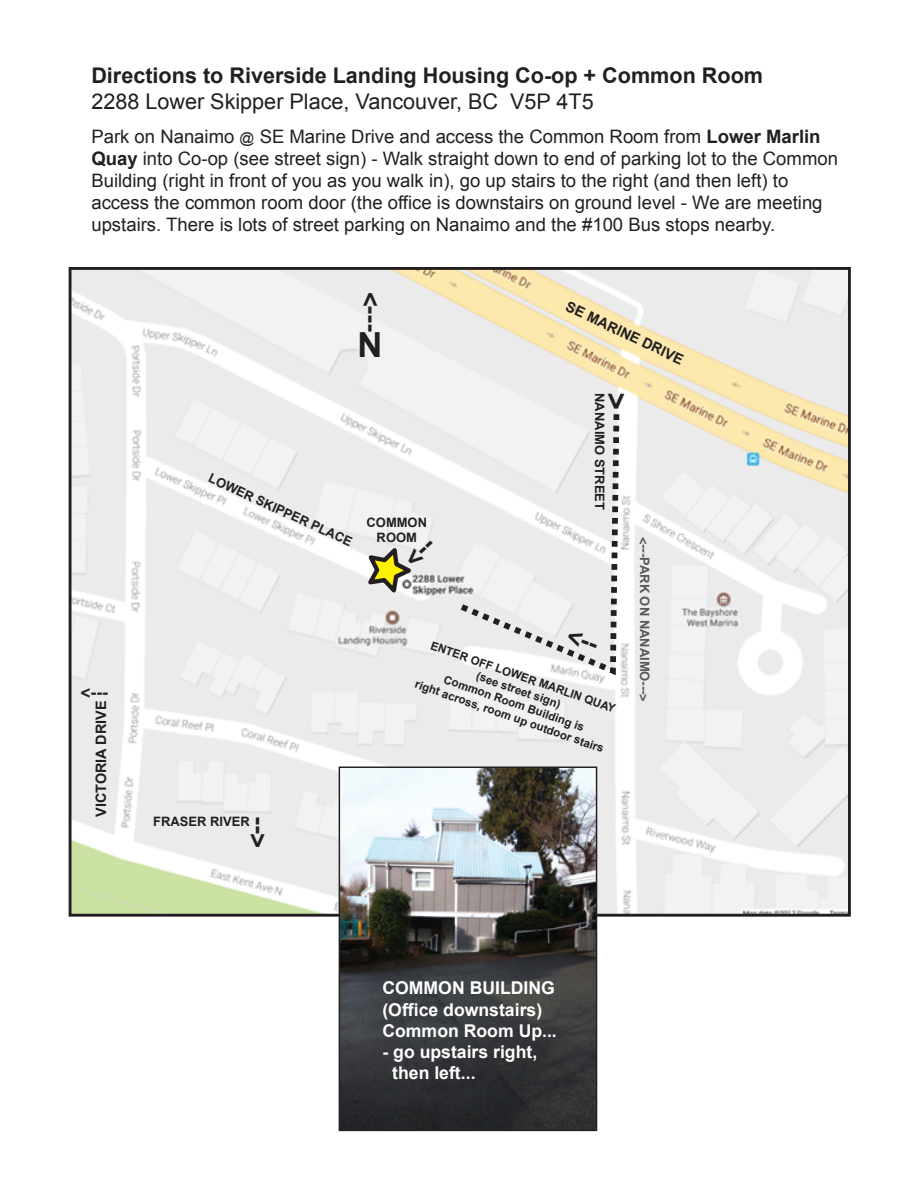
<style>
.page{position:relative;width:918px;height:1188px;background:#fff}
.page>*{position:absolute;margin:0;border:0;box-sizing:border-box;transform-origin:0 0}
.t1{font:700 34.5px "Arial";color:#231f20}
.t2{font:700 30.3px "Arial";color:#231f20}
.t3{font:700 25.95px "Arial";color:#231f20}
.t4{font:700 21.6px "Arial";color:#231f20}
.t5{font:21.6px "Arial";color:#231f20}
.t6{font:18.45px/22.2px "Arial";color:#231f20}
.t7{font:700 17.7px/21.1px "Arial";color:#fff}
.t8{font:700 17.25px "Arial";color:#231f20}
.t9{font:700 14.4px "Arial";color:#231f20}
.t10{font:700 12.9px/15.6px "Arial";color:#231f20;text-align:center}
.t11{font:700 12.9px "Arial";color:#57585a}
.t12{font:700 11.55px "Arial";color:#231f20}
.s1{font-size:14.7px}
.s2{font-weight:700}
</style>
<div class="page">
<img style="left:73px;top:271px;width:774px;height:642px">
<div style="left:69px;top:267px;width:782px;height:650px;border:3px solid #231f20"></div>
<svg style="left:452px;top:408px;width:170px;height:272px"></svg>
<img style="left:341px;top:769px;width:254px;height:360px">
<div style="left:339px;top:767px;width:258px;height:364px;border:1px solid #231f20"></div>
<svg style="left:362px;top:541px;width:71px;height:55px"></svg>
<svg style="left:566px;top:629px;width:31px;height:19px"></svg>
<p class="t4" style="left:91px;top:61px;width:673px">Directions to Riverside Landing Housing Co-op + Common Room</p>
<p class="t5" style="left:91px;top:88px;width:504px">2288 Lower Skipper Place, Vancouver, BC V5P 4T5</p>
<p class="t6" style="left:91px;top:125px;width:748px">Park on Nanaimo <span class="s1">@</span> SE Marine Drive and access the Common Room from <span class="s2">Lower Marlin Quay</span> into Co-op (see street sign) - Walk straight down to end of parking lot to the Common Building (right in front of you as you walk in), go up stairs to the right (and then left) to access the common room door (the office is downstairs on ground level - We are meeting upstairs. There is lots of street parking on Nanaimo and the #100 Bus stops nearby.</p>
<p class="t8" style="left:81px;top:680px;width:29px">&lt;---</p>
<p class="t9" style="left:92px;top:817px;width:118px;rotate:-90deg">VICTORIA DRIVE</p>
<h3 class="t3" style="left:350px;top:333px;width:43px;rotate:-90deg">---&gt;</h3>
<p class="t9" style="left:571px;top:297px;width:130px;rotate:25deg">SE MARINE DRIVE</p>
<p class="t10" style="left:607px;top:393px;width:118px;rotate:90deg">NANAIMO STREET</p>
<h1 class="t1" style="left:358px;top:322px;width:26px">N</h1>
<h2 class="t2" style="left:596px;top:410px;width:19px;rotate:-90deg">&lt;</h2>
<p class="t10" style="left:213px;top:470px;width:158px;rotate:25deg">LOWER SKIPPER PLACE</p>
<p class="t10" style="left:367px;top:515px;width:62px">COMMON<br>ROOM</p>
<p class="t11" style="left:653px;top:537px;width:167px;rotate:90deg">&lt;---PARK ON NANAIMO---&gt;</p>
<p class="t12" style="left:434px;top:638px;width:196px;rotate:19deg">ENTER OFF LOWER MARLIN QUAY</p>
<p class="t12" style="left:479px;top:668px;width:90px;rotate:19deg">(see street sign)</p>
<p class="t12" style="left:447px;top:672px;width:149px;rotate:19deg">Common Room Building is</p>
<p class="t12" style="left:418px;top:676px;width:201px;rotate:19deg">right across, room up outdoor stairs</p>
<p class="t10" style="left:153px;top:814px;width:98px">FRASER RIVER</p>
<h3 class="t3" style="left:277px;top:816px;width:34px;rotate:90deg">--&gt;</h3>
<p class="t7" style="left:382px;top:978px;width:176px">COMMON BUILDING (Office downstairs)<br>Common Room Up...</p>
<p class="t7" style="left:392px;top:1042px;width:147px;text-indent:-10px">- go upstairs right, then left...</p>
</div>
